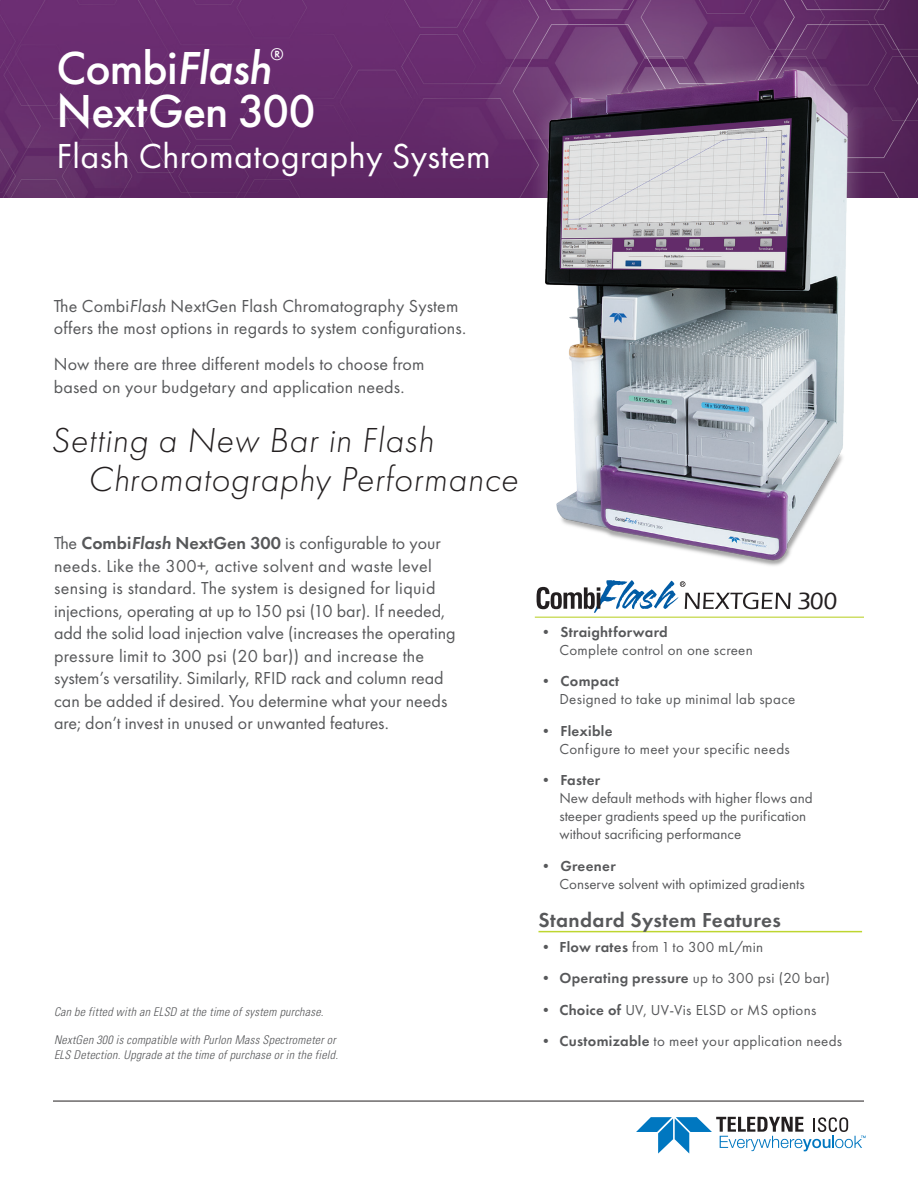
<style>
.page{position:relative;width:918px;height:1188px;background:#fff}
.page>*{position:absolute;margin:0;border:0;box-sizing:border-box;transform-origin:0 0}
.t1{font:500 48px "Futura PT";letter-spacing:-.02em;color:#fff}
.t2{font:italic 300 36px/39px "Futura PT";letter-spacing:.025em;color:#231f20}
.t3{font:36px "Futura PT";letter-spacing:.01em;color:#fff}
.t4{font:500 24.6px "Eras ITC";color:#231f20}
.t5{font:600 21px "Futura PT";letter-spacing:.02em;color:#57585a}
.t6{font:18px/22.5px "Futura PT";letter-spacing:.01em;color:#57585a}
.t7{font:500 17.55px "Futura PT";color:#fff}
.t8{font:15px/18px "Futura PT";letter-spacing:.02em;color:#57585a}
.t9{font:15px/18px "Futura PT";color:#57585a}
.t10{font:600 15px "Futura PT";letter-spacing:.02em;color:#57585a}
.t11{font:italic 300 condensed 12px/15px "Univers";letter-spacing:.02em;color:#57585a}
.s1{font-style:italic}
.s2{font-weight:600}
.s3{font-weight:600;font-style:italic}
.s4{font-weight:400}
</style>
<div class="page">
<img style="left:0;top:0;width:918px;height:197px">
<svg style="left:636px;top:1117px;width:230px;height:37px"></svg>
<hr style="left:53px;top:1101px;width:811px;height:1px;background:#231f20">
<hr style="left:538px;top:931px;width:324px;height:1px;background:#bed630">
<img style="left:518px;top:34px;width:380px;height:532px">
<svg style="left:537px;top:580px;width:254px;height:33px"></svg>
<hr style="left:535px;top:616px;width:329px;height:2px;background:#cede67">
<h1 class="t1" style="left:57px;top:39px;width:216px">Combi<span class="s1">Flash</span></h1>
<p class="t7" style="left:271px;top:44px;width:15px">®</p>
<h1 class="t1" style="left:57px;top:82px;width:261px">NextGen 300</h1>
<h2 class="t3" style="left:57px;top:134px;width:436px">Flash Chromatography System</h2>
<p class="t6" style="left:54px;top:294px;width:414px">The Combi<span class="s1">Flash</span> NextGen Flash Chromatography System offers the most options in regards to system configurations.</p>
<p class="t6" style="left:54px;top:353px;width:372px">Now there are three different models to choose from based on your budgetary and application needs.</p>
<h2 class="t2" style="left:88px;top:421px;width:432px;text-indent:-37px">Setting a New Bar in Flash<br>Chromatography Performance</h2>
<p class="t6" style="left:54px;top:532px;width:403px">The <span class="s2">Combi</span><span class="s3">Flash</span> <span class="s2">NextGen 300</span> is configurable to your needs. Like the 300+, active solvent and waste level sensing is standard. The system is designed for liquid injections, operating at up to 150 psi (10 bar). If needed, add the solid load injection valve (increases the operating pressure limit to 300 psi (20 bar)) and increase the system’s versatility. Similarly, RFID rack and column read can be added if desired. You determine what your needs are; don’t invest in unused or unwanted features.</p>
<p class="t11" style="left:54px;top:1004px;width:271px">Can be fitted with an ELSD at the time of system purchase.</p>
<p class="t11" style="left:54px;top:1033px;width:286px">NextGen 300 is compatible with PurIon Mass Spectrometer or<br>ELS Detection. Upgrade at the time of purchase or in the field.</p>
<h3 class="t4" style="left:797px;top:587px;width:42px">300</h3>
<p class="t8" style="left:560px;top:623px;width:195px;text-indent:-21px">• <span class="s2">Straightforward<br></span>Complete control on one screen</p>
<p class="t10" style="left:538px;top:672px;width:82px">• Compact</p>
<p class="t8" style="left:560px;top:690px;width:237px">Designed to take up minimal lab space</p>
<p class="t10" style="left:538px;top:721px;width:76px">• Flexible</p>
<p class="t8" style="left:560px;top:740px;width:232px">Configure to meet your specific needs</p>
<p class="t10" style="left:538px;top:771px;width:63px">• Faster</p>
<p class="t9" style="left:560px;top:789px;width:255px">New default methods with higher flows and steeper gradients speed up the purification without sacrificing performance</p>
<p class="t10" style="left:538px;top:856px;width:79px">• Greener</p>
<p class="t9" style="left:560px;top:875px;width:247px">Conserve solvent with optimized gradients</p>
<p class="t5" style="left:538px;top:907px;width:244px">Standard System Features</p>
<p class="t8" style="left:538px;top:938px;width:226px"><span class="s2">• Flow rates</span> from 1 to 300 mL/min</p>
<p class="t10" style="left:538px;top:969px;width:293px">• Operating pressure <span class="s4">up to 300 psi (20 bar)</span></p>
<p class="t8" style="left:538px;top:1001px;width:279px"><span class="s2">• Choice of</span> UV, UV-Vis ELSD or MS options</p>
<p class="t8" style="left:538px;top:1032px;width:305px"><span class="s2">• Customizable</span> to meet your application needs</p>
</div>
